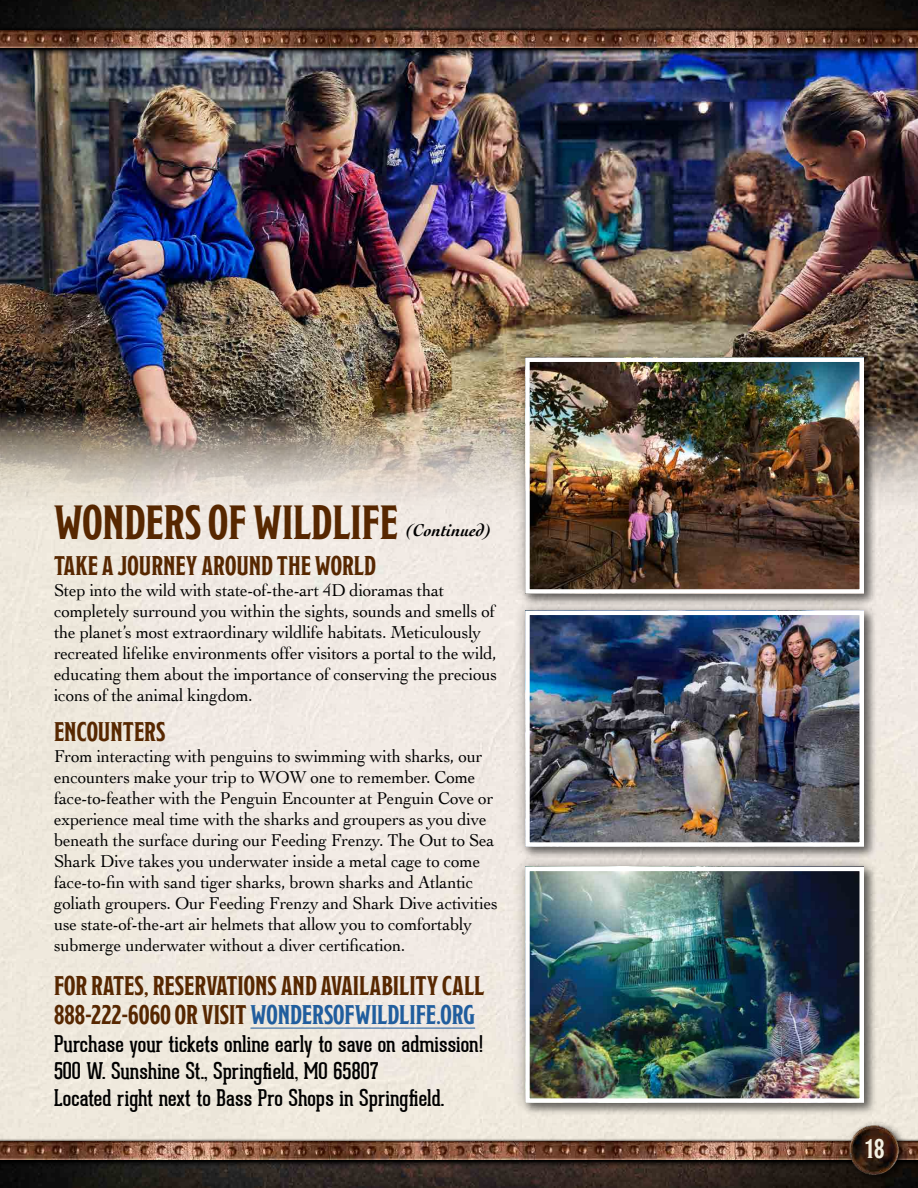
<style>
.page{position:relative;width:918px;height:1188px;background:#fff}
.page>*{position:absolute;margin:0;border:0;box-sizing:border-box;transform-origin:0 0}
.t1{font:700 48px "Modesto Condensed";color:#572700}
.t2{font:700 27px/30px "Modesto Condensed";color:#572700}
.t3{font:700 27px "Modesto Condensed";color:#f5f1e3}
.t4{font:22.5px/27px "Geared Slab";color:#000}
.t5{font:18px/21px "Cochin";letter-spacing:-.01em;color:#000;scale:.95 1}
.t6{font:italic 700 18px "Cochin";color:#000;scale:.95 1}
.s1{color:#215e9e}
</style>
<div class="page">
<div style="left:0;top:519px;width:918px;height:619px;background:#efe9e1"></div>
<hr style="left:250px;top:1028px;width:225px;height:1px;background:#215e9e">
<img style="left:0;top:55px;width:918px;height:464px">
<div style="left:513px;top:345px;width:364px;height:261px;background:#000;opacity:.3"></div>
<img style="left:530px;top:362px;width:329px;height:227px">
<div style="left:525px;top:357px;width:339px;height:237px;border:4px solid #fff"></div>
<div style="left:513px;top:598px;width:364px;height:261px;background:#000;opacity:.3"></div>
<img style="left:530px;top:616px;width:329px;height:226px">
<div style="left:525px;top:611px;width:339px;height:236px;border:4px solid #fff"></div>
<div style="left:513px;top:854px;width:364px;height:262px;background:#000;opacity:.3"></div>
<img style="left:530px;top:872px;width:329px;height:226px">
<div style="left:525px;top:867px;width:339px;height:236px;border:4px solid #fff"></div>
<img style="left:0;top:0;width:918px;height:27px">
<img style="left:0;top:51px;width:918px;height:4px">
<svg style="left:0;top:27px;width:918px;height:24px;background:#141314"></svg>
<img style="left:0;top:30px;width:918px;height:18px">
<img style="left:0;top:1167px;width:918px;height:21px">
<svg style="left:0;top:1163px;width:827px;height:4px;background:#251e1b"></svg>
<svg style="left:0;top:1138px;width:827px;height:25px;background:#6c6058"></svg>
<img style="left:0;top:1142px;width:827px;height:17px">
<div style="left:845px;top:1121px;width:65px;height:64px;background:#000;opacity:.75"></div>
<img style="left:827px;top:1118px;width:91px;height:64px">
<h1 class="t1" style="left:54px;top:498px;width:346px">WONDERS OF WILDLIFE</h1>
<p class="t6" style="left:406px;top:518px;width:92px">(Continued)</p>
<h2 class="t2" style="left:54px;top:550px;width:323px">TAKE A JOURNEY AROUND THE WORLD</h2>
<p class="t5" style="left:54px;top:578px;width:468px">Step into the wild with state-of-the-art 4D dioramas that completely surround you within the sights, sounds and smells of the planet’s most extraordinary wildlife habitats. Meticulously recreated lifelike environments offer visitors a portal to the wild, educating them about the importance of conserving the precious icons of the animal kingdom.</p>
<h2 class="t2" style="left:54px;top:717px;width:113px">ENCOUNTERS</h2>
<p class="t5" style="left:54px;top:745px;width:469px">From interacting with penguins to swimming with sharks, our encounters make your trip to WOW one to remember. Come face-to-feather with the Penguin Encounter at Penguin Cove or experience meal time with the sharks and groupers as you dive beneath the surface during our Feeding Frenzy. The Out to Sea Shark Dive takes you underwater inside a metal cage to come face-to-fin with sand tiger sharks, brown sharks and Atlantic goliath groupers. Our Feeding Frenzy and Shark Dive activities use state-of-the-art air helmets that allow you to comfortably submerge underwater without a diver certification.</p>
<h2 class="t2" style="left:54px;top:970px;width:432px">FOR RATES, RESERVATIONS AND AVAILABILITY CALL<br>888-222-6060 OR VISIT <span class="s1">WONDERSOFWILDLIFE.ORG</span></h2>
<p class="t4" style="left:54px;top:1030px;width:431px">Purchase your tickets online early to save on admission!<br>500 W. Sunshine St., Springfield, MO 65807<br>Located right next to Bass Pro Shops in Springfield.</p>
<h2 class="t3" style="left:864px;top:1136px;width:22px">18</h2>
</div>
